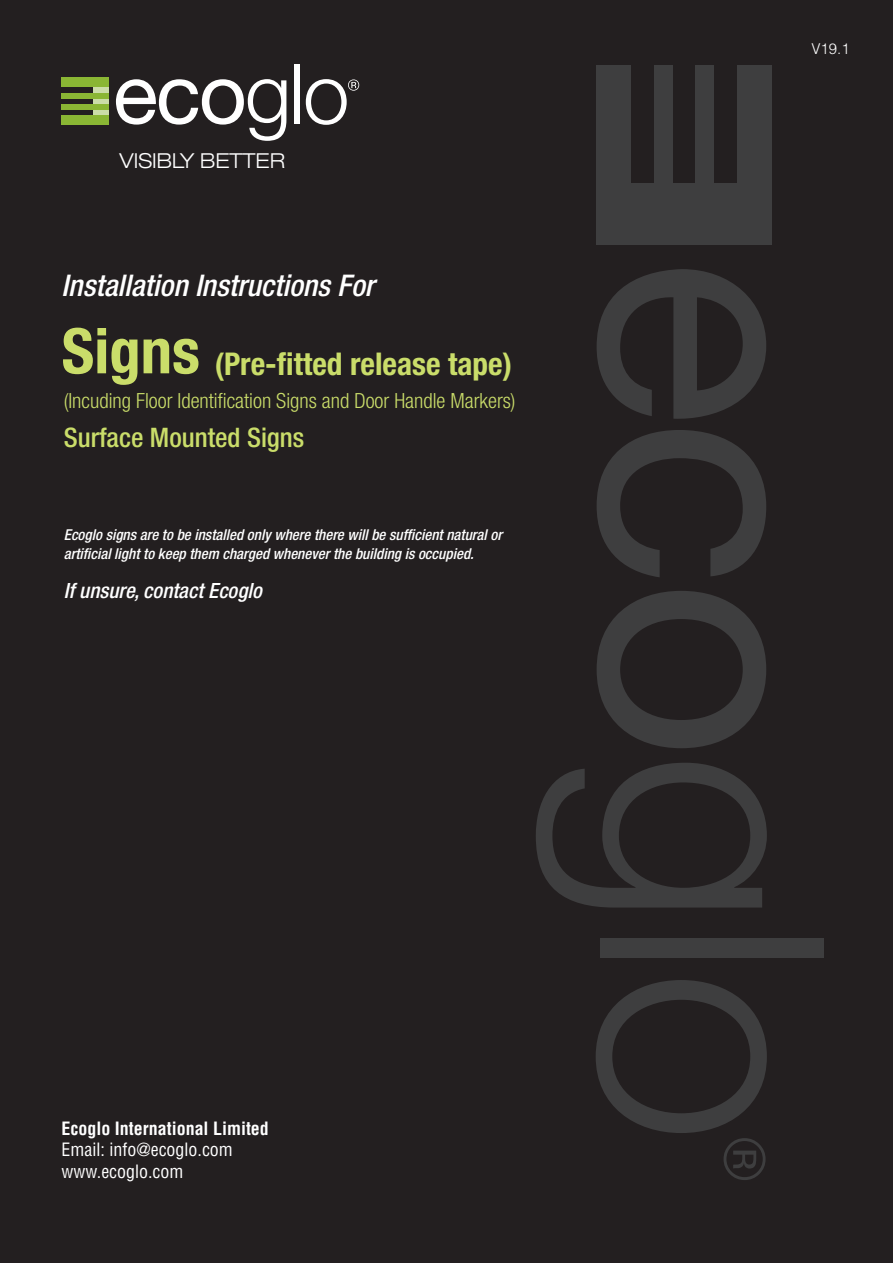
<style>
.page{position:relative;width:893px;height:1263px;background:#231f20}
.page>*{position:absolute;margin:0;border:0;box-sizing:border-box;transform-origin:0 0}
.t1{font:700 condensed 62.7px "Helvetica Neue";color:#cadd6a}
.t2{font:700 condensed 31.35px "Helvetica Neue";color:#cadd6a}
.t3{font:italic 500 condensed 29.85px "Helvetica Neue";color:#fff}
.t4{font:500 condensed 26.85px "Helvetica Neue";color:#cadd6a}
.t5{font:italic 500 condensed 21px "Helvetica Neue";color:#fff}
.t6{font:300 condensed 20.85px "Helvetica Neue";color:#cadd6a}
.t7{font:300 expanded 20.7px "Helvetica Neue";color:#fff}
.t8{font:condensed 18px "Helvetica";color:#fff}
.t9{font:700 condensed 18px "Helvetica";color:#fff}
.t10{font:italic 500 condensed 15px/19.5px "Helvetica Neue";color:#fff}
.t11{font:300 15px "Helvetica";color:#fff}
</style>
<div class="page">
<div style="left:62px;top:78px;width:47px;height:9px;background:#8ab634"></div>
<div style="left:93px;top:87px;width:16px;height:6px;background:#cbdda7"></div>
<div style="left:93px;top:98px;width:16px;height:6px;background:#cbdda7"></div>
<div style="left:93px;top:109px;width:16px;height:6px;background:#cbdda7"></div>
<div style="left:62px;top:115px;width:47px;height:10px;background:#8ab634"></div>
<div style="left:62px;top:104px;width:47px;height:5px;background:#8ab634"></div>
<div style="left:62px;top:93px;width:47px;height:5px;background:#8ab634"></div>
<svg style="left:116px;top:79px;width:170px;height:62px"></svg>
<div style="left:295px;top:64px;width:5px;height:60px;background:#fff"></div>
<svg style="left:306px;top:79px;width:53px;height:46px"></svg>
<div style="left:737px;top:66px;width:34px;height:176px;background:#3e3e3f"></div>
<div style="left:596px;top:183px;width:175px;height:61px;background:#3e3e3f"></div>
<div style="left:597px;top:66px;width:34px;height:176px;background:#3e3e3f"></div>
<div style="left:654px;top:66px;width:18px;height:176px;background:#3e3e3f"></div>
<div style="left:695px;top:66px;width:19px;height:176px;background:#3e3e3f"></div>
<svg style="left:597px;top:269px;width:169px;height:150px"></svg>
<svg style="left:597px;top:430px;width:169px;height:147px"></svg>
<svg style="left:597px;top:591px;width:169px;height:157px"></svg>
<svg style="left:536px;top:763px;width:231px;height:144px"></svg>
<div style="left:600px;top:938px;width:224px;height:20px;background:#3e3e3f"></div>
<svg style="left:596px;top:980px;width:171px;height:200px"></svg>
<h3 class="t7" style="left:120px;top:148px;width:167px">VISIBLY BETTER</h3>
<p class="t3" style="left:62px;top:267px;width:314px">Installation Instructions For</p>
<p class="t1" style="left:62px;top:313px;width:140px">Signs</p>
<p class="t2" style="left:215px;top:345px;width:299px">(Pre-fitted release tape)</p>
<p class="t6" style="left:64px;top:389px;width:453px">(Incuding Floor Identification Signs and Door Handle Markers)</p>
<p class="t4" style="left:64px;top:421px;width:242px">Surface Mounted Signs</p>
<p class="t10" style="left:64px;top:525px;width:440px">Ecoglo signs are to be installed only where there will be sufficient natural or artificial light to keep them charged whenever the building is occupied.</p>
<p class="t5" style="left:64px;top:578px;width:200px">If unsure, contact Ecoglo</p>
<p class="t9" style="left:62px;top:1117px;width:209px">Ecoglo International Limited</p>
<p class="t8" style="left:62px;top:1138px;width:173px">Email: info@ecoglo.com</p>
<p class="t8" style="left:62px;top:1160px;width:123px">www.ecoglo.com</p>
<p class="t11" style="left:811px;top:40px;width:40px">V19.1</p>
</div>
